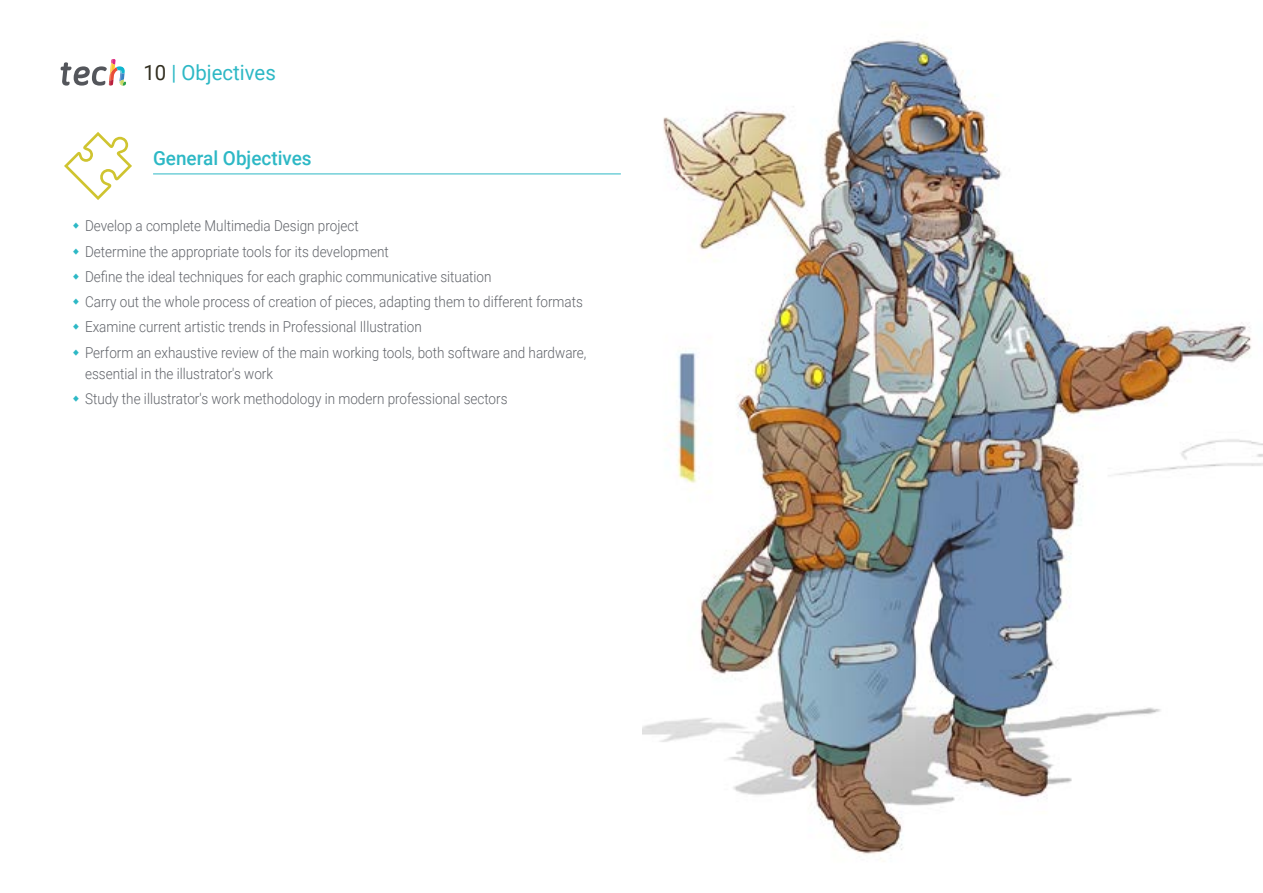
<style>
.page{position:relative;width:1263px;height:893px;background:#fff}
.page>*{position:absolute;margin:0;border:0;box-sizing:border-box;transform-origin:0 0}
.t1{font:21px "Roboto";color:#2db8c5}
.t2{font:500 19.5px "Roboto";color:#2db8c5}
.t3{font:300 15px/25.2px "Roboto";color:#61646a;scale:.9 1}
.s1{color:#312e20}
</style>
<div class="page">
<hr style="left:153px;top:174px;width:468px;height:1px;background:#2db8c5">
<svg style="left:64px;top:132px;width:68px;height:68px"></svg>
<svg style="left:61px;top:59px;width:65px;height:27px"></svg>
<img style="left:642px;top:39px;width:621px;height:820px">
<h1 class="t1" style="left:144px;top:57px;width:134px"><span class="s1">10</span> | Objectives</h1>
<h2 class="t2" style="left:153px;top:144px;width:160px">General Objectives</h2>
<p class="t3" style="left:85px;top:213px;width:559px">Develop a complete Multimedia Design project<br>Determine the appropriate tools for its development<br>Define the ideal techniques for each graphic communicative situation<br>Carry out the whole process of creation of pieces, adapting them to different formats Examine current artistic trends in Professional Illustration<br>Perform an exhaustive review of the main working tools, both software and hardware,</p>
<p class="t3" style="left:85px;top:360px;width:471px">essential in the illustrator's work<br>Study the illustrator's work methodology in modern professional sectors</p>
</div>
